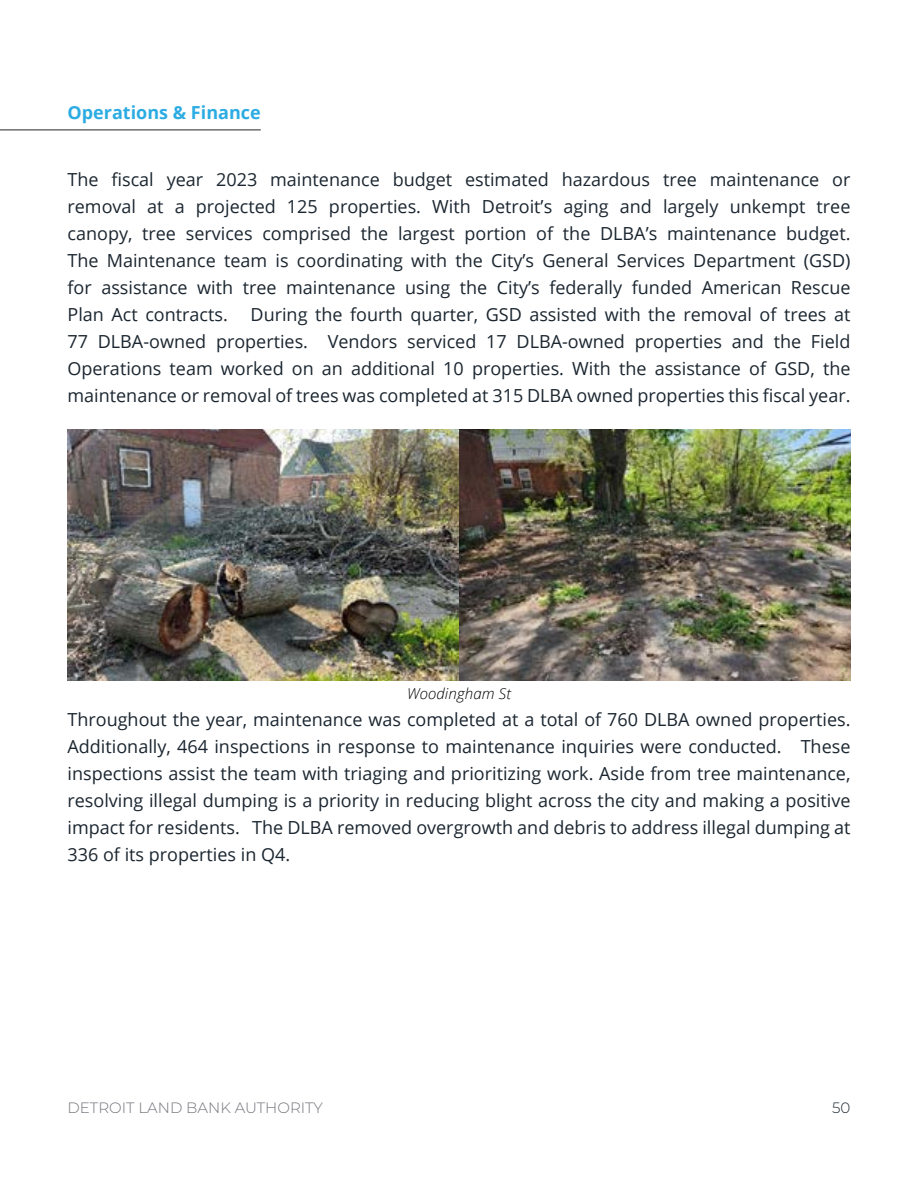
<style>
.page{position:relative;width:918px;height:1188px;background:#fff}
.page>*{position:absolute;margin:0;border:0;box-sizing:border-box;transform-origin:0 0}
.t1{font:18px/27px "Open Sans";color:#1b2630;text-align:justify}
.t2{font:700 18px "Open Sans";color:#2cace2}
.t3{font:300 15px "Montserrat";color:#73737b}
.t4{font:italic 300 15px "Open Sans";letter-spacing:.01em;color:#000}
.t5{font:300 15px "Montserrat";color:#1b2630}
</style>
<div class="page">
<hr style="left:0;top:129px;width:261px;height:2px;background:#6d6e71">
<img style="left:68px;top:430px;width:782px;height:251px">
<p class="t2" style="left:68px;top:100px;width:195px">Operations &amp; Finance</p>
<p class="t1" style="left:68px;top:166px;width:785px">The fiscal year 2023 maintenance budget estimated hazardous tree maintenance or removal at a projected 125 properties. With Detroit’s aging and largely unkempt tree canopy, tree services comprised the largest portion of the DLBA’s maintenance budget.<br>The Maintenance team is coordinating with the City’s General Services Department (GSD) for assistance with tree maintenance using the City’s federally funded American Rescue Plan Act contracts.</p>
<p class="t1" style="left:68px;top:301px;width:785px;text-indent:183px">During the fourth quarter, GSD assisted with the removal of trees at 77 DLBA-owned properties. Vendors serviced 17 DLBA-owned properties and the Field Operations team worked on an additional 10 properties. With the assistance of GSD, the maintenance or removal of trees was completed at 315 DLBA owned properties this fiscal year.</p>
<p class="t4" style="left:407px;top:683px;width:105px">Woodingham St</p>
<p class="t1" style="left:68px;top:706px;width:785px">Throughout the year, maintenance was completed at a total of 760 DLBA owned properties.<br>Additionally, 464 inspections in response to maintenance inquiries were conducted. These inspections assist the team with triaging and prioritizing work. Aside from tree maintenance, resolving illegal dumping is a priority in reducing blight across the city and making a positive impact for residents. The DLBA removed overgrowth and debris to address illegal dumping at 336 of its properties in Q4.</p>
<p class="t3" style="left:68px;top:1097px;width:257px">DETROIT LAND BANK AUTHORITY</p>
<p class="t5" style="left:832px;top:1097px;width:20px">50</p>
</div>
